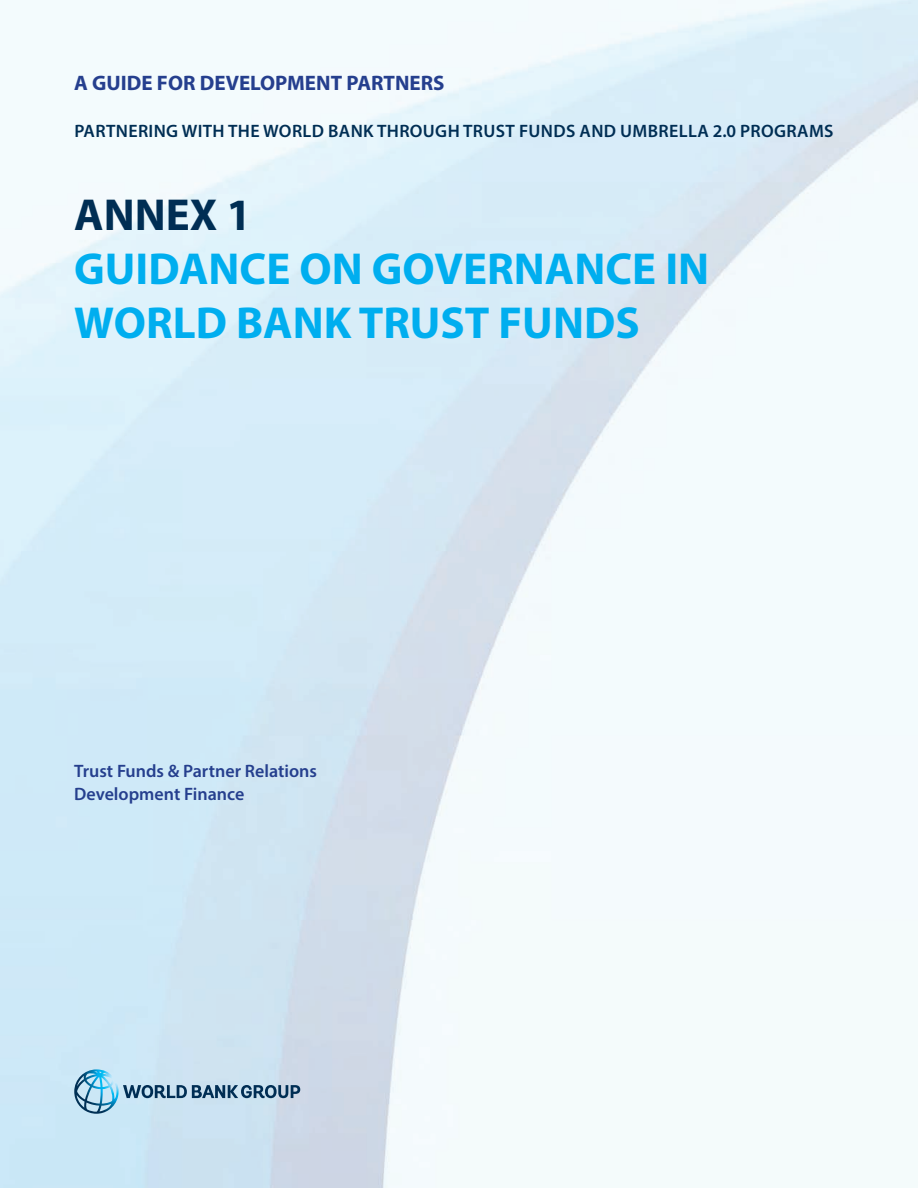
<style>
.page{position:relative;width:918px;height:1188px;background:#fff}
.page>*{position:absolute;margin:0;border:0;box-sizing:border-box;transform-origin:0 0}
.t1{font:700 45px/54px "Myriad Pro";color:#00aeef}
.t2{font:700 45px "Myriad Pro";color:#002e54}
.t3{font:700 21px "Myriad Pro";color:#253f8e}
.t4{font:600 18px "Myriad Pro";letter-spacing:.02em;color:#002e54}
.t5{font:600 18px/22.5px "Myriad Pro";color:#253f8e}
</style>
<div class="page">
<svg style="left:74px;top:1069px;width:226px;height:45px;background:#a7c6da"></svg>
<p class="t3" style="left:74px;top:69px;width:372px">A GUIDE FOR DEVELOPMENT PARTNERS</p>
<p class="t4" style="left:74px;top:119px;width:761px">PARTNERING WITH THE WORLD BANK THROUGH TRUST FUNDS AND UMBRELLA 2.0 PROGRAMS</p>
<h1 class="t2" style="left:74px;top:185px;width:179px">ANNEX 1</h1>
<h1 class="t1" style="left:74px;top:240px;width:637px">GUIDANCE ON GOVERNANCE IN<br>WORLD BANK TRUST FUNDS</h1>
<p class="t5" style="left:74px;top:759px;width:244px">Trust Funds &amp; Partner Relations<br>Development Finance</p>
</div>
